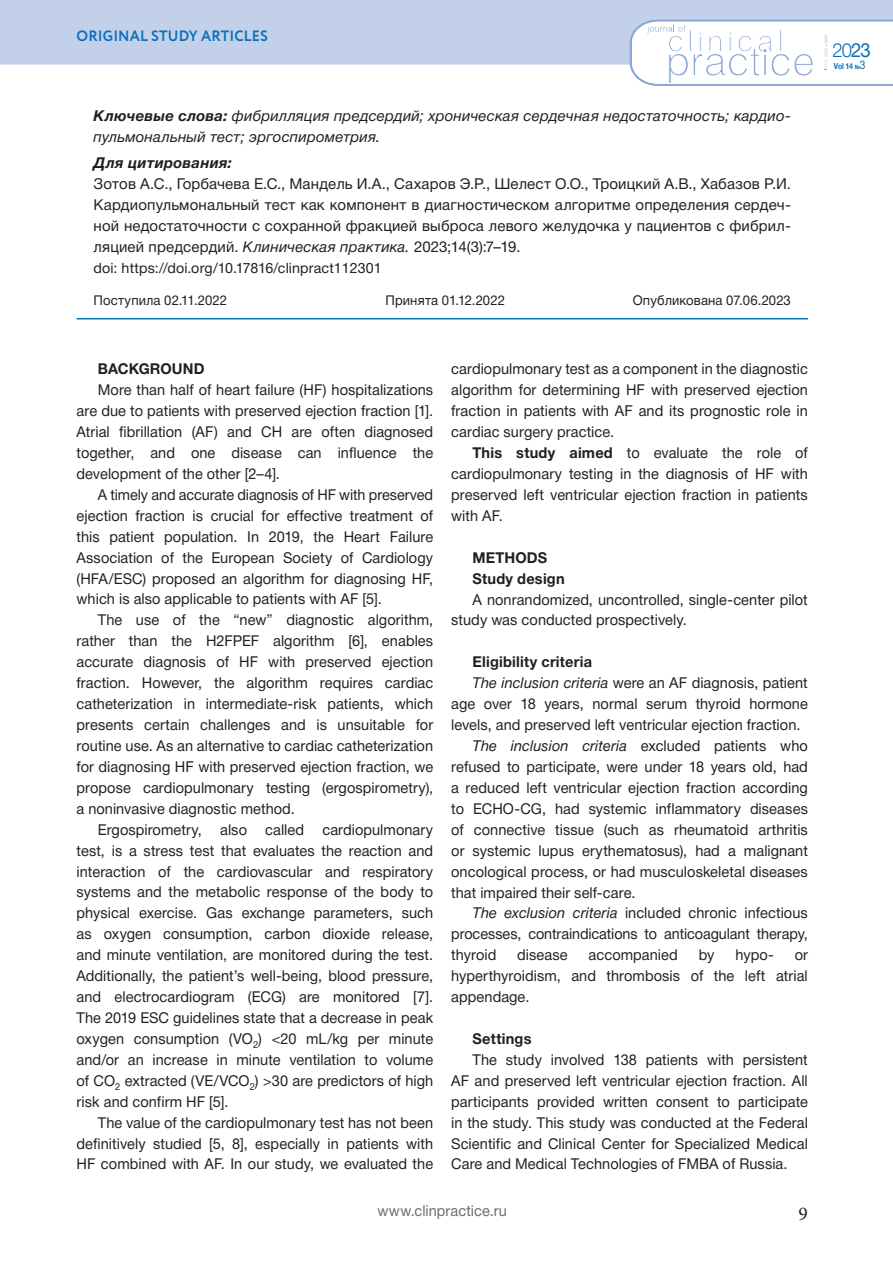
<style>
.page{position:relative;width:893px;height:1263px;background:#fff}
.page>*{position:absolute;margin:0;border:0;box-sizing:border-box;transform-origin:0 0}
.t1{font:300 19.5px "Helvetica Neue Cyr";color:#0970b9;scale:.95 1}
.t2{font:19.5px "Minion Pro";color:#231f20}
.t3{font:15px/21px "Helvetica Neue Cyr";letter-spacing:.005em;color:#231f20;text-align:justify}
.t4{font:15px/20.9px "Helvetica Neue Cyr";letter-spacing:.005em;color:#231f20;text-align:justify;scale:.96 1}
.t5{font:italic 15px/21px "Helvetica Neue Cyr";letter-spacing:.01em;color:#231f20}
.t6{font:700 15px/21px "Helvetica Neue Cyr";letter-spacing:.015em;color:#231f20}
.t7{font:700 15px "Circe";letter-spacing:.01em;color:#0970b9;scale:.95 1}
.t8{font:15px "Helvetica Neue Cyr";letter-spacing:.005em;color:#6c6d70}
.t9{font:italic 700 15px "Helvetica Neue Cyr";letter-spacing:.02em;color:#231f20}
.t10{font:14.25px "Helvetica Neue Cyr";letter-spacing:.01em;color:#231f20}
.t11{font:13.5px "Helvetica Neue Cyr";letter-spacing:.01em;color:#231f20}
.t12{font:700 8.25px "Helvetica Neue Cyr";color:#0970b9;scale:.85 1}
.s1{font-weight:700}
.s2{font-style:italic}
.s3{font-style:normal}
.s4{font-weight:400}
.s5{font-size:6px}
.s6{font-weight:400;font-size:12px}
</style>
<div class="page">
<div style="left:0;top:0;width:893px;height:65px;background:#c3d0e9"></div>
<svg style="left:630px;top:20px;width:263px;height:66px"></svg>
<hr style="left:77px;top:318px;width:731px;height:1px;background:#0874bb">
<p class="t7" style="left:77px;top:26px;width:203px">ORIGINAL STUDY ARTICLES</p>
<p class="t5" style="left:94px;top:106px;width:699px"><span class="s1">Ключевые слова:</span> фибрилляция предсердий; хроническая сердечная недостаточность; кардио&shy;пульмональный тест; эргоспирометрия.</p>
<p class="t9" style="left:94px;top:154px;width:140px">Для цитирования:</p>
<p class="t3" style="left:94px;top:173px;width:699px">Зотов А.С., Горбачева Е.С., Мандель И.А., Сахаров Э.Р., Шелест О.О., Троицкий А.В., Хабазов Р.И.<br>Кардиопульмональный тест как компонент в диагностическом алгоритме определения сердеч&shy;ной недостаточности с сохранной фракцией выброса левого желудочка у пациентов с фибрил&shy;ляцией предсердий. <span class="s2">Клиническая практика.</span> 2023;14(3):7–19.</p>
<p class="t10" style="left:94px;top:260px;width:290px">doi: https://doi.org/10.17816/clinpract112301</p>
<p class="t11" style="left:94px;top:293px;width:135px">Поступила 02.11.2022</p>
<p class="t11" style="left:386px;top:293px;width:121px">Принята 01.12.2022</p>
<p class="t11" style="left:633px;top:293px;width:159px">Опубликована 07.06.2023</p>
<p class="t6" style="left:98px;top:359px;width:108px">BACKGROUND</p>
<p class="t3" style="left:77px;top:380px;width:358px;text-indent:21px">More than half of heart failure (HF) hospitalizations are due to patients with preserved ejection fraction [1].<br>Atrial fibrillation (AF) and CH are often diagnosed together, and one disease can influence the development of the other [2–4].</p>
<p class="t4" style="left:77px;top:484px;width:373px;text-indent:21px">A timely and accurate diagnosis of HF with preserved ejection fraction is crucial for effective treatment of this patient population. In 2019, the Heart Failure Association of the European Society of Cardiology (HFA/ESC) proposed an algorithm for diagnosing HF, which is also applicable to patients with AF [5].</p>
<p class="t3" style="left:77px;top:610px;width:358px;text-indent:21px">The use of the “new” diagnostic algorithm, rather than the H2FPEF algorithm [6], enables accurate diagnosis of HF with preserved ejection fraction. However, the algorithm requires cardiac catheterization in intermediate-risk patients, which presents certain challenges and is unsuitable for routine use. As an alternative to cardiac catheterization for diagnosing HF with preserved ejection fraction, we propose cardiopulmonary testing (ergospirometry), a noninvasive diagnostic method.</p>
<p class="t3" style="left:77px;top:819px;width:358px;text-indent:21px">Ergospirometry, also called cardiopulmonary test, is a stress test that evaluates the reaction and interaction of the cardiovascular and respiratory systems and the metabolic response of the body to physical exercise. Gas exchange parameters, such as oxygen consumption, carbon dioxide release, and minute ventilation, are monitored during the test.<br>Additionally, the patient’s well-being, blood pressure, and electrocardiogram (ECG) are monitored [7].<br>The 2019 ESC guidelines state that a decrease in peak oxygen consumption (VO<sub>2</sub>) &lt;20 mL/kg per minute and/or an increase in minute ventilation to volume of CO<sub>2</sub> extracted (VE/VCO<sub>2</sub>) &gt;30 are predictors of high risk and confirm HF [5].</p>
<p class="t3" style="left:77px;top:1112px;width:358px;text-indent:21px">The value of the cardiopulmonary test has not been definitively studied [5, 8], especially in patients with HF combined with AF. In our study, we evaluated the</p>
<p class="t3" style="left:451px;top:359px;width:358px">cardiopulmonary test as a component in the diagnostic algorithm for determining HF with preserved ejection fraction in patients with AF and its prognostic role in cardiac surgery practice.</p>
<p class="t3" style="left:451px;top:442px;width:358px;text-indent:21px"><span class="s1">This study aimed</span> to evaluate the role of cardiopulmonary testing in the diagnosis of HF with preserved left ventricular ejection fraction in patients with AF.</p>
<p class="t6" style="left:472px;top:547px;width:94px">METHODS<br>Study design</p>
<p class="t3" style="left:451px;top:589px;width:358px;text-indent:21px">A nonrandomized, uncontrolled, single-center pilot study was conducted prospectively.</p>
<p class="t6" style="left:472px;top:652px;width:121px">Eligibility criteria</p>
<p class="t3" style="left:472px;top:672px;width:337px"><span class="s2">The inclusion criteria</span> were an AF diagnosis, patient</p>
<p class="t3" style="left:451px;top:693px;width:358px">age over 18 years, normal serum thyroid hormone</p>
<p class="t3" style="left:451px;top:714px;width:351px">levels, and preserved left ventricular ejection fraction.</p>
<p class="t5" style="left:472px;top:735px;width:337px">The inclusion criteria <span class="s3">excluded patients who</span></p>
<p class="t3" style="left:451px;top:756px;width:358px">refused to participate, were under 18 years old, had</p>
<p class="t3" style="left:451px;top:777px;width:358px">a reduced left ventricular ejection fraction according</p>
<p class="t3" style="left:451px;top:798px;width:358px">to ECHO-CG, had systemic inflammatory diseases</p>
<p class="t3" style="left:451px;top:819px;width:358px">of connective tissue (such as rheumatoid arthritis</p>
<p class="t3" style="left:451px;top:840px;width:358px">or systemic lupus erythematosus), had a malignant</p>
<p class="t3" style="left:451px;top:861px;width:358px">oncological process, or had musculoskeletal diseases</p>
<p class="t3" style="left:451px;top:882px;width:186px">that impaired their self-care.</p>
<p class="t3" style="left:472px;top:903px;width:337px"><span class="s2">The exclusion criteria</span> included chronic infectious</p>
<p class="t4" style="left:451px;top:924px;width:373px">processes, contraindications to anticoagulant therapy,</p>
<p class="t3" style="left:451px;top:944px;width:47px">thyroid</p>
<p class="t3" style="left:517px;top:944px;width:52px">disease</p>
<p class="t3" style="left:589px;top:944px;width:91px">accompanied</p>
<p class="t3" style="left:699px;top:944px;width:17px">by</p>
<p class="t3" style="left:735px;top:944px;width:40px">hypo-</p>
<p class="t3" style="left:451px;top:945px;width:358px;text-indent:343px">or hyperthyroidism, and thrombosis of the left atrial appendage.</p>
<p class="t6" style="left:472px;top:1028px;width:61px">Settings</p>
<p class="t3" style="left:451px;top:1049px;width:358px;text-indent:21px">The study involved 138 patients with persistent AF and preserved left ventricular ejection fraction. All participants provided written consent to participate in the study. This study was conducted at the Federal Scientific and Clinical Center for Specialized Medical Care and Medical Technologies of FMBA of Russia.</p>
<p class="t8" style="left:377px;top:1203px;width:131px">www.clinpractice.ru</p>
<h1 class="t2" style="left:799px;top:1200px;width:11px">9</h1>
<h1 class="t1" style="left:832px;top:39px;width:42px">20<span class="s4">23</span></h1>
<p class="t12" style="left:834px;top:62px;width:39px">Vol 14 <span class="s5">№</span><span class="s6">3</span></p>
</div>
